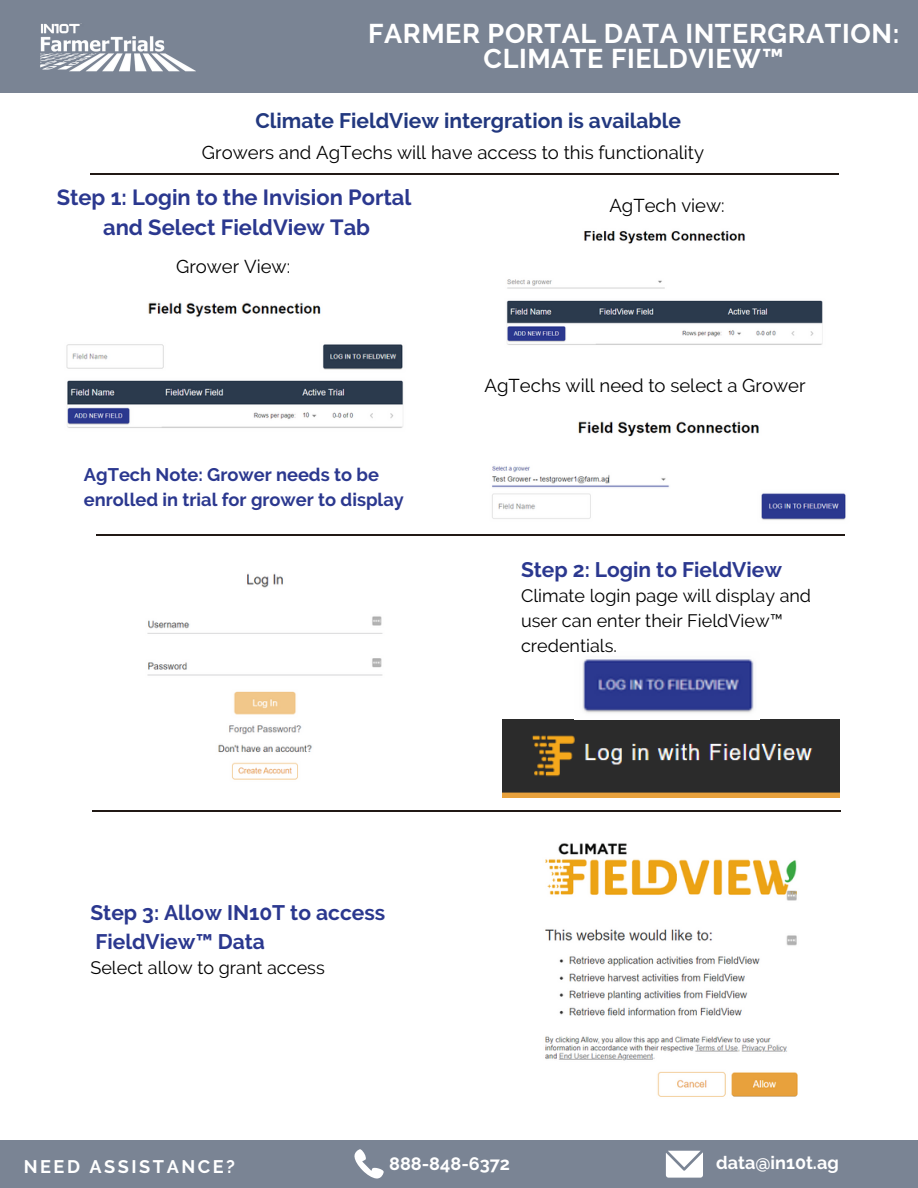
<style>
.page{position:relative;width:918px;height:1188px;background:#fff}
.page>*{position:absolute;margin:0;border:0;box-sizing:border-box;transform-origin:0 0}
.t1{font:700 27px/24.8px "Raleway";letter-spacing:.02em;color:#fff;text-align:center}
.t2{font:700 21.9px/30.3px "Raleway";color:#2b388f;text-align:center}
.t3{font:700 21px/29.2px "Raleway";color:#2b388f}
.t4{font:700 21px "Raleway";color:#22387f}
.t5{font:18.6px "Raleway";color:#000}
.t6{font:700 18.3px/24.8px "Raleway";color:#2b388f}
.t7{font:700 18.15px "Raleway";letter-spacing:.14em;color:#fff}
.t8{font:18px/24.8px "Raleway";color:#000}
.t9{font:700 18px "Raleway";color:#fff}
</style>
<div class="page">
<div style="left:0;top:0;width:918px;height:92px;background:#7a8494"></div>
<div style="left:0;top:1140px;width:918px;height:48px;background:#7a8494"></div>
<hr style="left:97px;top:534px;width:748px;height:2px;background:#211915">
<hr style="left:90px;top:173px;width:749px;height:1px;background:#211915">
<hr style="left:92px;top:811px;width:748px;height:1px;background:#211915">
<svg style="left:354px;top:1149px;width:30px;height:30px"></svg>
<svg style="left:666px;top:1151px;width:37px;height:27px"></svg>
<img style="left:40px;top:23px;width:156px;height:49px">
<img style="left:506px;top:231px;width:317px;height:114px">
<img style="left:492px;top:421px;width:354px;height:99px">
<img style="left:67px;top:380px;width:337px;height:48px">
<img style="left:66px;top:302px;width:337px;height:68px">
<img style="left:147px;top:573px;width:236px;height:207px">
<img style="left:503px;top:720px;width:336px;height:77px">
<img style="left:545px;top:843px;width:253px;height:254px">
<img style="left:582px;top:659px;width:172px;height:54px">
<h1 class="t1" style="left:368px;top:21px;width:533px">FARMER PORTAL DATA INTERGRATION:<br>CLIMATE FIELDVIEW™</h1>
<p class="t4" style="left:255px;top:108px;width:427px">Climate FieldView intergration is available</p>
<p class="t5" style="left:202px;top:142px;width:504px">Growers and AgTechs will have access to this functionality</p>
<p class="t5" style="left:609px;top:194px;width:117px">AgTech view:</p>
<p class="t2" style="left:57px;top:182px;width:356px">Step 1: Login to the Invision Portal and Select FieldView Tab</p>
<p class="t5" style="left:176px;top:255px;width:116px">Grower View:</p>
<p class="t6" style="left:84px;top:463px;width:321px">AgTech Note: Grower needs to be enrolled in trial for grower to display</p>
<p class="t5" style="left:485px;top:375px;width:322px">AgTechs will need to select a Grower</p>
<p class="t3" style="left:521px;top:555px;width:262px">Step 2: Login to FieldView</p>
<p class="t8" style="left:521px;top:583px;width:292px">Climate login page will display and user can enter their FieldView™ credentials.</p>
<p class="t3" style="left:90px;top:898px;width:296px">Step 3: Allow IN10T to access<br>FieldView™ Data</p>
<p class="t8" style="left:90px;top:955px;width:236px">Select allow to grant access</p>
<p class="t7" style="left:24px;top:1156px;width:213px">NEED ASSISTANCE?</p>
<p class="t9" style="left:389px;top:1153px;width:122px">888-848-6372</p>
<p class="t9" style="left:716px;top:1152px;width:124px">data@in10t.ag</p>
</div>
